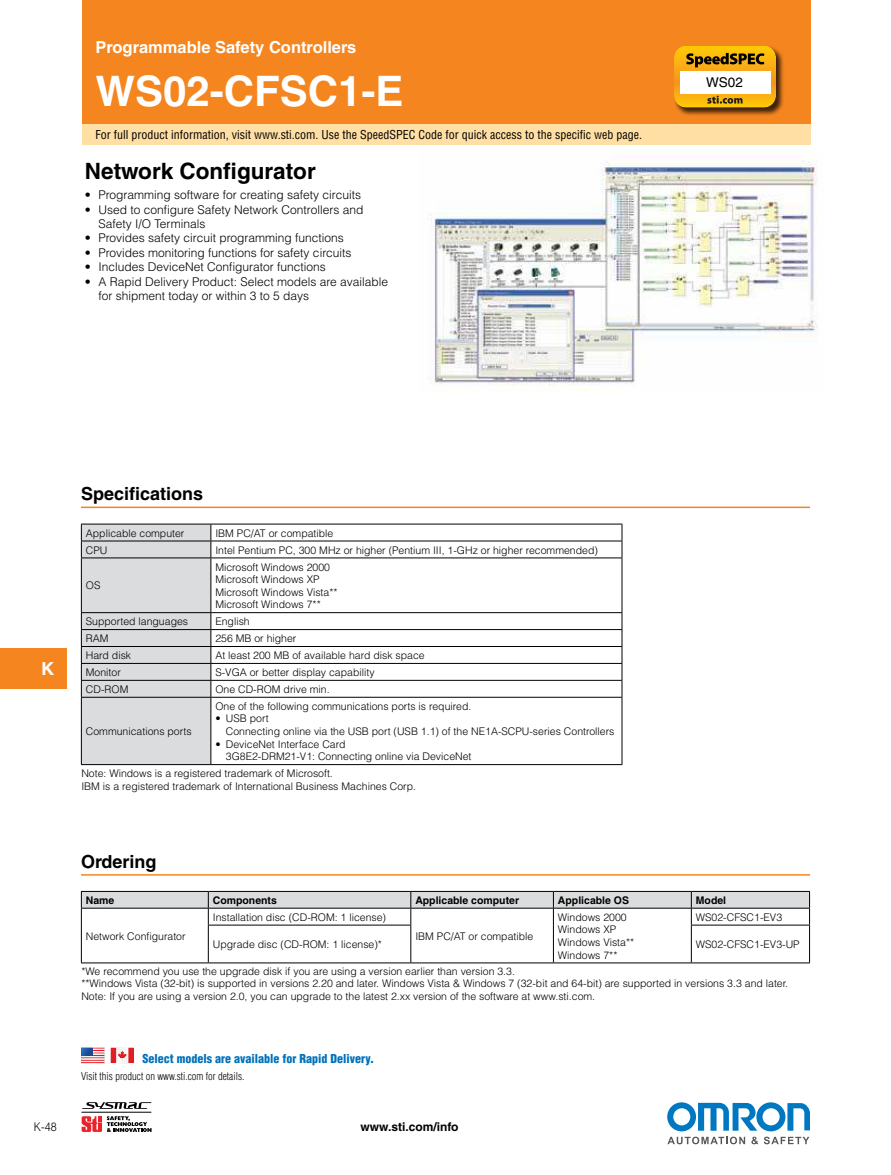
<style>
.page{position:relative;width:891px;height:1175px;background:#fff}
.page>*{position:absolute;margin:0;border:0;box-sizing:border-box;transform-origin:0 0}
.t1{font:700 42px "Helvetica";color:#fff}
.t2{font:700 22.5px "Helvetica";color:#000}
.t3{font:700 18px "Helvetica";color:#000}
.t4{font:700 18px "Helvetica";color:#fff}
.t5{font:700 16.5px "Helvetica";color:#fff}
.t6{font:13.5px "Helvetica";color:#000}
.t7{font:300 12px/14.4px "Helvetica";color:#000}
.t8{font:condensed 12px "Helvetica";color:#000}
.t9{font:900 condensed 12px "Helvetica";color:#0071bb}
.t10{font:700 12px "Helvetica";color:#000}
.t11{font:300 12px "Helvetica";color:#000;scale:.9 1}
.t12{font:300 10.5px/12.6px "Helvetica";color:#000}
.t13{font:700 10.5px "Helvetica";color:#000}
.t14{font:300 condensed 10.5px "Helvetica";color:#000}
</style>
<div class="page">
<svg style="left:86px;top:1102px;width:66px;height:6px"></svg>
<hr style="left:82px;top:1111px;width:69px;height:1px;background:#000">
<svg style="left:82px;top:1116px;width:70px;height:15px"></svg>
<svg style="left:667px;top:1102px;width:143px;height:42px"></svg>
<div style="left:0;top:648px;width:68px;height:40px;background:#f5851f"></div>
<div style="left:82px;top:0;width:729px;height:124px;background:#f5851f"></div>
<img style="left:430px;top:160px;width:388px;height:229px">
<div style="left:82px;top:124px;width:729px;height:21px;background:#ffdfa4"></div>
<hr style="left:81px;top:506px;width:729px;height:2px;background:#f5851f">
<svg style="left:81px;top:925px;width:729px;height:39px"></svg>
<svg style="left:81px;top:891px;width:729px;height:34px"></svg>
<hr style="left:81px;top:925px;width:1px;height:37px;background:#000">
<hr style="left:208px;top:924px;width:203px;height:1px;background:#000">
<hr style="left:208px;top:925px;width:1px;height:37px;background:#000">
<hr style="left:410px;top:925px;width:1px;height:37px;background:#000">
<hr style="left:553px;top:925px;width:1px;height:37px;background:#000">
<hr style="left:691px;top:924px;width:119px;height:1px;background:#000">
<hr style="left:691px;top:925px;width:1px;height:37px;background:#000">
<hr style="left:809px;top:925px;width:1px;height:37px;background:#000">
<hr style="left:81px;top:962px;width:127px;height:1px;background:#000">
<hr style="left:208px;top:962px;width:203px;height:1px;background:#000">
<hr style="left:411px;top:962px;width:142px;height:1px;background:#000">
<hr style="left:553px;top:962px;width:138px;height:1px;background:#000">
<hr style="left:691px;top:962px;width:119px;height:1px;background:#000">
<hr style="left:81px;top:874px;width:729px;height:1px;background:#f5851f">
<svg style="left:212px;top:524px;width:410px;height:240px"></svg>
<hr style="left:81px;top:523px;width:130px;height:1px;background:#000">
<hr style="left:211px;top:523px;width:411px;height:1px;background:#000">
<hr style="left:211px;top:540px;width:411px;height:1px;background:#000">
<svg style="left:622px;top:524px;width:1px;height:33px"></svg>
<hr style="left:211px;top:557px;width:411px;height:1px;background:#000">
<hr style="left:622px;top:558px;width:1px;height:54px;background:#000">
<hr style="left:211px;top:612px;width:411px;height:1px;background:#000">
<hr style="left:211px;top:629px;width:411px;height:1px;background:#000">
<hr style="left:211px;top:646px;width:411px;height:1px;background:#000">
<hr style="left:211px;top:663px;width:411px;height:1px;background:#000">
<hr style="left:211px;top:680px;width:411px;height:1px;background:#000">
<svg style="left:81px;top:524px;width:131px;height:240px"></svg>
<svg style="left:622px;top:613px;width:1px;height:84px"></svg>
<hr style="left:81px;top:697px;width:130px;height:1px;background:#000">
<hr style="left:81px;top:697px;width:1px;height:67px;background:#000">
<hr style="left:211px;top:697px;width:411px;height:1px;background:#000">
<hr style="left:211px;top:697px;width:1px;height:67px;background:#000">
<hr style="left:622px;top:697px;width:1px;height:67px;background:#000">
<hr style="left:81px;top:764px;width:130px;height:1px;background:#000">
<hr style="left:211px;top:764px;width:411px;height:1px;background:#000">
<img style="left:81px;top:1047px;width:24px;height:16px">
<svg style="left:81px;top:1047px;width:12px;height:9px"></svg>
<img style="left:110px;top:1047px;width:24px;height:16px">
<svg style="left:118px;top:1050px;width:9px;height:10px"></svg>
<div style="left:674px;top:46px;width:111px;height:70px;background:#000;opacity:.75"></div>
<img style="left:674px;top:46px;width:102px;height:62px">
<div style="left:680px;top:71px;width:91px;height:22px;background:#fff"></div>
<svg style="left:707px;top:96px;width:36px;height:8px"></svg>
<svg style="left:686px;top:53px;width:78px;height:14px"></svg>
<h3 class="t5" style="left:95px;top:41px;width:263px">Programmable Safety Controllers</h3>
<h1 class="t1" style="left:95px;top:75px;width:310px">WS02-CFSC1-E</h1>
<p class="t8" style="left:95px;top:130px;width:548px">For full product information, visit www.sti.com. Use the SpeedSPEC Code for quick access to the specific web page.</p>
<h2 class="t2" style="left:85px;top:163px;width:232px">Network Configurator</h2>
<p class="t7" style="left:85px;top:189px;width:278px">• Programming software for creating safety circuits</p>
<p class="t7" style="left:98px;top:203px;width:266px;text-indent:-14px">• Used to configure Safety Network Controllers and<br>Safety I/O Terminals</p>
<p class="t7" style="left:85px;top:232px;width:260px">• Provides safety circuit programming functions</p>
<p class="t7" style="left:85px;top:246px;width:268px">• Provides monitoring functions for safety circuits</p>
<p class="t7" style="left:85px;top:261px;width:242px">• Includes DeviceNet Configurator functions</p>
<p class="t7" style="left:98px;top:275px;width:291px;text-indent:-14px">• A Rapid Delivery Product: Select models are available for shipment today or within 3 to 5 days</p>
<p class="t6" style="left:706px;top:74px;width:38px">WS02</p>
<h3 class="t4" style="left:41px;top:658px;width:14px">K</h3>
<h3 class="t3" style="left:81px;top:487px;width:124px">Specifications</h3>
<p class="t12" style="left:86px;top:527px;width:100px">Applicable computer</p>
<p class="t12" style="left:215px;top:527px;width:120px">IBM PC/AT or compatible</p>
<p class="t12" style="left:86px;top:544px;width:23px">CPU</p>
<p class="t12" style="left:215px;top:544px;width:384px">Intel Pentium PC, 300 MHz or higher (Pentium III, 1-GHz or higher recommended)</p>
<p class="t12" style="left:86px;top:580px;width:16px">OS</p>
<p class="t12" style="left:215px;top:561px;width:124px">Microsoft Windows 2000<br>Microsoft Windows XP<br>Microsoft Windows Vista**<br>Microsoft Windows 7**</p>
<p class="t12" style="left:86px;top:616px;width:104px">Supported languages</p>
<p class="t12" style="left:215px;top:616px;width:36px">English</p>
<p class="t12" style="left:86px;top:633px;width:24px">RAM</p>
<p class="t12" style="left:215px;top:633px;width:83px">256 MB or higher</p>
<p class="t12" style="left:86px;top:650px;width:47px">Hard disk</p>
<p class="t12" style="left:215px;top:650px;width:211px">At least 200 MB of available hard disk space</p>
<p class="t12" style="left:86px;top:667px;width:37px">Monitor</p>
<p class="t12" style="left:215px;top:667px;width:161px">S-VGA or better display capability</p>
<p class="t12" style="left:86px;top:684px;width:44px">CD-ROM</p>
<p class="t12" style="left:215px;top:684px;width:116px">One CD-ROM drive min.</p>
<p class="t12" style="left:86px;top:726px;width:107px">Communications ports</p>
<p class="t12" style="left:215px;top:701px;width:257px">One of the following communications ports is required.</p>
<p class="t12" style="left:226px;top:713px;width:390px;text-indent:-10px">• USB port<br>Connecting online via the USB port (USB 1.1) of the NE1A-SCPU-series Controllers</p>
<p class="t12" style="left:226px;top:738px;width:247px;text-indent:-10px">• DeviceNet Interface Card<br>3G8E2-DRM21-V1: Connecting online via DeviceNet</p>
<p class="t12" style="left:81px;top:768px;width:336px">Note: Windows is a registered trademark of Microsoft.<br>IBM is a registered trademark of International Business Machines Corp.</p>
<h3 class="t3" style="left:81px;top:854px;width:77px">Ordering</h3>
<p class="t13" style="left:86px;top:896px;width:30px">Name</p>
<p class="t13" style="left:213px;top:896px;width:66px">Components</p>
<p class="t13" style="left:415px;top:896px;width:105px">Applicable computer</p>
<p class="t13" style="left:558px;top:896px;width:73px">Applicable OS</p>
<p class="t13" style="left:696px;top:896px;width:32px">Model</p>
<p class="t12" style="left:86px;top:930px;width:101px">Network Configurator</p>
<p class="t12" style="left:213px;top:911px;width:175px">Installation disc (CD-ROM: 1 license)</p>
<p class="t12" style="left:558px;top:911px;width:78px">Windows 2000<br>Windows XP<br>Windows Vista**<br>Windows 7**</p>
<p class="t12" style="left:696px;top:911px;width:88px">WS02-CFSC1-EV3</p>
<p class="t12" style="left:415px;top:930px;width:120px">IBM PC/AT or compatible</p>
<p class="t12" style="left:213px;top:939px;width:171px">Upgrade disc (CD-ROM: 1 license)*</p>
<p class="t12" style="left:696px;top:939px;width:105px">WS02-CFSC1-EV3-UP</p>
<p class="t12" style="left:81px;top:965px;width:708px">*We recommend you use the upgrade disk if you are using a version earlier than version 3.3.<br>**Windows Vista (32-bit) is supported in versions 2.20 and later. Windows Vista &amp; Windows 7 (32-bit and 64-bit) are supported in versions 3.3 and later.<br>Note: If you are using a version 2.0, you can upgrade to the latest 2.xx version of the software at www.sti.com.</p>
<p class="t9" style="left:142px;top:1054px;width:233px">Select models are available for Rapid Delivery.</p>
<p class="t14" style="left:81px;top:1072px;width:165px">Visit this product on www.sti.com for details.</p>
<p class="t11" style="left:34px;top:1122px;width:27px">K-48</p>
<p class="t10" style="left:361px;top:1120px;width:99px">www.sti.com/info</p>
</div>
